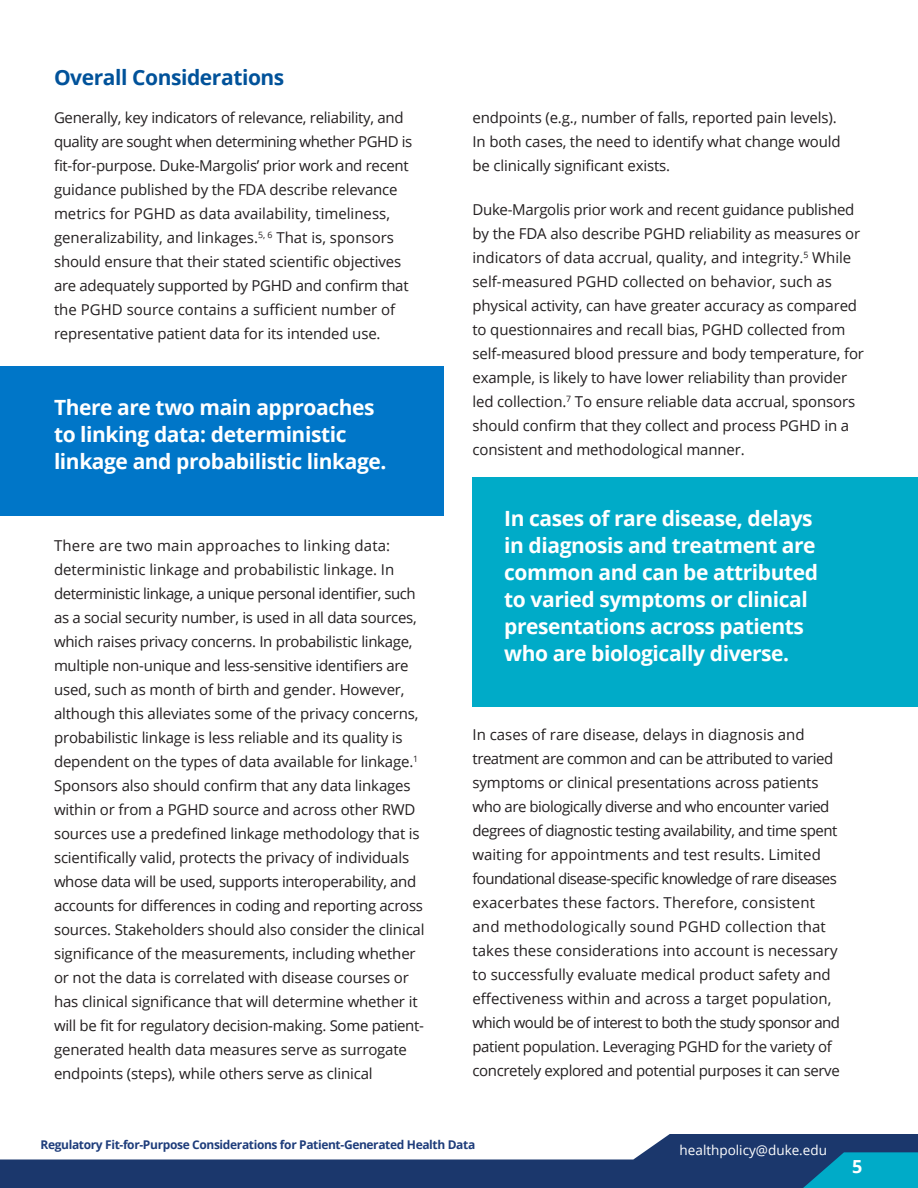
<style>
.page{position:relative;width:918px;height:1188px;background:#fff}
.page>*{position:absolute;margin:0;border:0;box-sizing:border-box;transform-origin:0 0}
.Paragraph_Style_1{font:700 21px/27px "Open Sans";letter-spacing:-.02em;color:#fff}
.Paragraph_Style_1-2{font:700 21px "Open Sans";letter-spacing:-.02em;color:#01529a}
.t1{font:700 18px "Open Sans";color:#fff}
.Paragraph_Style_1-3{font:15px/24px "Open Sans";letter-spacing:-.01em;color:#231f20}
.t2{font:13.5px "Open Sans";color:#fff}
.t3{font:700 12px "Open Sans";letter-spacing:-.03em;color:#1e3d7b}
</style>
<div class="page">
<svg style="left:0;top:1134px;width:918px;height:54px;fill:#1b376c"></svg>
<svg style="left:759px;top:1152px;width:159px;height:36px;background:#0b7ba2"></svg>
<div style="left:0;top:367px;width:444px;height:149px;background:#0076c8"></div>
<div style="left:472px;top:477px;width:446px;height:230px;background:#00abc8"></div>
<p class="Paragraph_Style_1-2" style="left:54px;top:63px;width:232px">Overall Considerations</p>
<p class="Paragraph_Style_1-3" style="left:54px;top:105px;width:360px">Generally, key indicators of relevance, reliability, and quality are sought when determining whether PGHD is fit-for-purpose. Duke-Margolis’ prior work and recent guidance published by the FDA describe relevance metrics for PGHD as data availability, timeliness, generalizability, and linkages.<sup>5,</sup> <sup>6</sup> That is, sponsors should ensure that their stated scientific objectives are adequately supported by PGHD and confirm that the PGHD source contains a sufficient number of representative patient data for its intended use.</p>
<p class="Paragraph_Style_1" style="left:54px;top:394px;width:334px">There are two main approaches to linking data: deterministic linkage and probabilistic linkage.</p>
<p class="Paragraph_Style_1-3" style="left:54px;top:533px;width:372px">There are two main approaches to linking data: deterministic linkage and probabilistic linkage. In deterministic linkage, a unique personal identifier, such as a social security number, is used in all data sources, which raises privacy concerns. In probabilistic linkage, multiple non-unique and less-sensitive identifiers are used, such as month of birth and gender. However, although this alleviates some of the privacy concerns, probabilistic linkage is less reliable and its quality is dependent on the types of data available for linkage.<sup>1<br></sup>Sponsors also should confirm that any data linkages within or from a PGHD source and across other RWD sources use a predefined linkage methodology that is scientifically valid, protects the privacy of individuals whose data will be used, supports interoperability, and accounts for differences in coding and reporting across sources. Stakeholders should also consider the clinical significance of the measurements, including whether or not the data is correlated with disease courses or has clinical significance that will determine whether it will be fit for regulatory decision-making. Some patient&shy;generated health data measures serve as surrogate endpoints (steps), while others serve as clinical</p>
<p class="Paragraph_Style_1-3" style="left:472px;top:105px;width:370px">endpoints (e.g., number of falls, reported pain levels).<br>In both cases, the need to identify what change would be clinically significant exists.</p>
<p class="Paragraph_Style_1-3" style="left:472px;top:197px;width:393px">Duke-Margolis prior work and recent guidance published by the FDA also describe PGHD reliability as measures or indicators of data accrual, quality, and integrity.<sup>5</sup> While self-measured PGHD collected on behavior, such as physical activity, can have greater accuracy as compared to questionnaires and recall bias, PGHD collected from self-measured blood pressure and body temperature, for example, is likely to have lower reliability than provider led collection.<sup>7</sup> To ensure reliable data accrual, sponsors should confirm that they collect and process PGHD in a consistent and methodological manner.</p>
<p class="Paragraph_Style_1" style="left:504px;top:504px;width:315px">In cases of rare disease, delays in diagnosis and treatment are common and can be attributed to varied symptoms or clinical presentations across patients who are biologically diverse.</p>
<p class="Paragraph_Style_1-3" style="left:472px;top:722px;width:369px">In cases of rare disease, delays in diagnosis and treatment are common and can be attributed to varied symptoms or clinical presentations across patients who are biologically diverse and who encounter varied degrees of diagnostic testing availability, and time spent waiting for appointments and test results. Limited foundational disease-specific knowledge of rare diseases exacerbates these factors. Therefore, consistent and methodologically sound PGHD collection that takes these considerations into account is necessary to successfully evaluate medical product safety and effectiveness within and across a target population, which would be of interest to both the study sponsor and patient population. Leveraging PGHD for the variety of concretely explored and potential purposes it can serve</p>
<p class="t3" style="left:40px;top:1136px;width:436px">Regulatory Fit-for-Purpose Considerations for Patient-Generated Health Data</p>
<p class="t2" style="left:680px;top:1141px;width:149px">healthpolicy@duke.edu</p>
<p class="t1" style="left:852px;top:1154px;width:12px">5</p>
</div>
